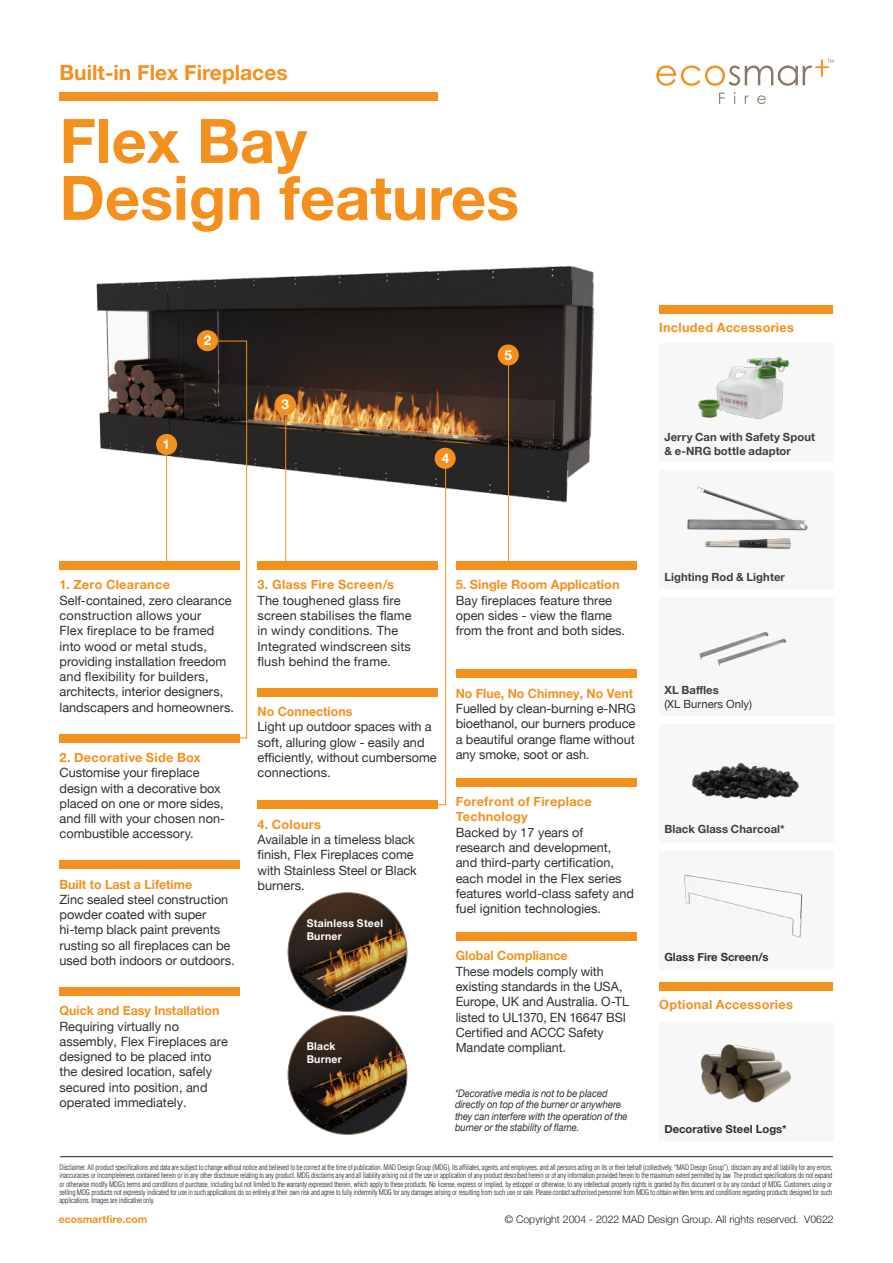
<style>
.page{position:relative;width:893px;height:1263px;background:#fff}
.page>*{position:absolute;margin:0;border:0;box-sizing:border-box;transform-origin:0 0}
.t1{font:700 61.2px/57px "Helvetica Neue";color:#f4901d}
.t2{font:700 21px "Helvetica Neue";color:#f4901d}
.t3{font:700 13.5px "Helvetica Neue";color:#fff}
.t4{font:12.75px/15.3px "Helvetica Neue";color:#312f30}
.t5{font:700 12.75px/15.3px "Helvetica Neue";letter-spacing:.005em;color:#f4901d}
.t6{font:700 11.25px/13.5px "Helvetica Neue";letter-spacing:.01em;color:#3e3e3f}
.t7{font:700 11.25px "Helvetica Neue";color:#312f30}
.t8{font:11.25px "Helvetica Neue";color:#312f30}
.t9{font:700 10.65px/12.9px "Helvetica Neue";letter-spacing:.025em;color:#fff}
.t10{font:italic 10.5px/11.2px "Helvetica Neue";letter-spacing:-.005em;color:#312f30;scale:.9 1}
.t11{font:300 10.5px "Helvetica Neue";color:#231f20}
.t12{font:700 10.5px "Helvetica Neue";color:#f4901d}
.t13{font:300 condensed 7.5px/8.2px "Helvetica";letter-spacing:-.02em;color:#231f20;text-align:justify}
</style>
<div class="page">
<hr style="left:60px;top:1156px;width:773px;height:1px;background:#231f20">
<svg style="left:719px;top:93px;width:6px;height:11px"></svg>
<svg style="left:745px;top:95px;width:4px;height:9px"></svg>
<svg style="left:757px;top:95px;width:9px;height:9px"></svg>
<svg style="left:656px;top:60px;width:177px;height:26px"></svg>
<div style="left:60px;top:92px;width:378px;height:8px;background:#f4901d"></div>
<img style="left:96px;top:266px;width:498px;height:266px">
<hr style="left:166px;top:444px;width:1px;height:121px;background:#f4901d">
<hr style="left:285px;top:410px;width:1px;height:155px;background:#f4901d">
<hr style="left:508px;top:362px;width:1px;height:203px;background:#f4901d">
<svg style="left:406px;top:457px;width:40px;height:348px"></svg>
<div style="left:207px;top:341px;width:40px;height:397px;border:1px solid #f4901d"></div>
<div style="left:659px;top:305px;width:174px;height:8px;background:#f4901d"></div>
<div style="left:659px;top:982px;width:174px;height:8px;background:#f4901d"></div>
<div style="left:659px;top:343px;width:174px;height:118px;background:#f7f7f8"></div>
<img style="left:716px;top:356px;width:73px;height:63px">
<img style="left:698px;top:394px;width:28px;height:24px">
<div style="left:659px;top:470px;width:174px;height:118px;background:#f7f7f8"></div>
<img style="left:705px;top:530px;width:100px;height:20px">
<img style="left:687px;top:487px;width:120px;height:43px">
<div style="left:156px;top:434px;width:21px;height:21px;background:#f4901d;border-radius:50%"></div>
<div style="left:435px;top:448px;width:21px;height:21px;background:#f4901d;border-radius:50%"></div>
<div style="left:197px;top:330px;width:21px;height:21px;background:#f4901d;border-radius:50%"></div>
<div style="left:659px;top:724px;width:174px;height:118px;background:#f7f7f8"></div>
<img style="left:691px;top:762px;width:108px;height:38px">
<div style="left:60px;top:561px;width:180px;height:9px;background:#f4901d"></div>
<div style="left:60px;top:734px;width:180px;height:8px;background:#f4901d"></div>
<div style="left:60px;top:860px;width:180px;height:9px;background:#f4901d"></div>
<div style="left:60px;top:987px;width:180px;height:9px;background:#f4901d"></div>
<div style="left:257px;top:561px;width:181px;height:9px;background:#f4901d"></div>
<div style="left:257px;top:688px;width:181px;height:8px;background:#f4901d"></div>
<div style="left:257px;top:800px;width:181px;height:9px;background:#f4901d"></div>
<img style="left:288px;top:893px;width:119px;height:118px;border-radius:59px">
<img style="left:288px;top:1015px;width:119px;height:119px;border-radius:59px">
<div style="left:456px;top:561px;width:180px;height:9px;background:#f4901d"></div>
<div style="left:456px;top:670px;width:180px;height:8px;background:#f4901d"></div>
<div style="left:456px;top:778px;width:180px;height:8px;background:#f4901d"></div>
<div style="left:456px;top:932px;width:180px;height:9px;background:#f4901d"></div>
<div style="left:275px;top:394px;width:21px;height:21px;background:#f4901d;border-radius:50%"></div>
<div style="left:498px;top:344px;width:21px;height:22px;background:#f4901d;border-radius:50%"></div>
<div style="left:659px;top:597px;width:174px;height:118px;background:#f7f7f8"></div>
<img style="left:718px;top:638px;width:69px;height:28px">
<img style="left:699px;top:631px;width:76px;height:32px">
<div style="left:659px;top:851px;width:174px;height:118px;background:#f7f7f8"></div>
<img style="left:684px;top:874px;width:119px;height:64px">
<div style="left:659px;top:1023px;width:174px;height:118px;background:#f7f7f8"></div>
<img style="left:700px;top:1044px;width:91px;height:59px">
<h2 class="t2" style="left:60px;top:65px;width:230px">Built-in Flex Fireplaces</h2>
<h1 class="t1" style="left:60px;top:114px;width:461px">Flex Bay<br>Design features</h1>
<p class="t3" style="left:204px;top:335px;width:9px">2</p>
<p class="t3" style="left:162px;top:439px;width:9px">1</p>
<p class="t3" style="left:282px;top:399px;width:9px">3</p>
<p class="t3" style="left:442px;top:453px;width:9px">4</p>
<p class="t3" style="left:504px;top:350px;width:9px">5</p>
<p class="t5" style="left:659px;top:320px;width:136px">Included Accessories</p>
<p class="t6" style="left:664px;top:431px;width:152px">Jerry Can with Safety Spout &amp; e-NRG bottle adaptor</p>
<p class="t5" style="left:60px;top:577px;width:112px">1. Zero Clearance</p>
<p class="t4" style="left:60px;top:594px;width:176px">Self-contained, zero clearance construction allows your<br>Flex fireplace to be framed into wood or metal studs, providing installation freedom and flexibility for builders, architects, interior designers, landscapers and homeowners.</p>
<p class="t5" style="left:60px;top:750px;width:143px">2. Decorative Side Box</p>
<p class="t4" style="left:60px;top:766px;width:167px">Customise your fireplace design with a decorative box placed on one or more sides, and fill with your chosen non&shy;combustible accessory.</p>
<p class="t5" style="left:60px;top:877px;width:134px">Built to Last a Lifetime</p>
<p class="t4" style="left:60px;top:893px;width:177px">Zinc sealed steel construction powder coated with super hi-temp black paint prevents rusting so all fireplaces can be used both indoors or outdoors.</p>
<p class="t5" style="left:60px;top:1003px;width:161px">Quick and Easy Installation</p>
<p class="t4" style="left:60px;top:1019px;width:170px">Requiring virtually no assembly, Flex Fireplaces are designed to be placed into the desired location, safely secured into position, and operated immediately.</p>
<p class="t5" style="left:257px;top:577px;width:138px">3. Glass Fire Screen/s</p>
<p class="t4" style="left:257px;top:593px;width:156px">The toughened glass fire screen stabilises the flame in windy conditions. The<br>Integrated windscreen sits flush behind the frame.</p>
<p class="t5" style="left:257px;top:704px;width:96px">No Connections</p>
<p class="t4" style="left:257px;top:720px;width:181px">Light up outdoor spaces with a soft, alluring glow - easily and efficiently, without cumbersome connections.</p>
<p class="t5" style="left:257px;top:817px;width:65px">4. Colours</p>
<p class="t4" style="left:257px;top:832px;width:161px">Available in a timeless black finish, Flex Fireplaces come with Stainless Steel or Black burners.</p>
<p class="t9" style="left:307px;top:917px;width:78px">Stainless Steel<br>Burner</p>
<p class="t9" style="left:307px;top:1040px;width:37px">Black<br>Burner</p>
<p class="t5" style="left:456px;top:577px;width:165px">5. Single Room Application</p>
<p class="t4" style="left:456px;top:593px;width:171px">Bay fireplaces feature three open sides - view the flame from the front and both sides.</p>
<p class="t5" style="left:456px;top:686px;width:179px">No Flue, No Chimney, No Vent</p>
<p class="t4" style="left:456px;top:701px;width:181px;text-align:justify">Fuelled by clean-burning e-NRG bioethanol, our burners produce a beautiful orange flame without any smoke, soot or ash.</p>
<p class="t5" style="left:456px;top:794px;width:138px">Forefront of Fireplace<br>Technology</p>
<p class="t4" style="left:456px;top:825px;width:180px">Backed by 17 years of research and development, and third-party certification, each model in the Flex series features world-class safety and fuel ignition technologies.</p>
<p class="t5" style="left:456px;top:948px;width:113px">Global Compliance</p>
<p class="t4" style="left:456px;top:964px;width:175px">These models comply with existing standards in the USA,<br>Europe, UK and Australia. O-TL listed to UL1370, EN 16647 BSI<br>Certified and ACCC Safety<br>Mandate compliant.</p>
<p class="t10" style="left:455px;top:1089px;width:193px">*Decorative media is not to be placed directly on top of the burner or anywhere they can interfere with the operation of the burner or the stability of flame.</p>
<p class="t6" style="left:664px;top:571px;width:122px">Lighting Rod &amp; Lighter</p>
<p class="t6" style="left:664px;top:684px;width:56px">XL Baffles</p>
<p class="t8" style="left:664px;top:696px;width:89px">(XL Burners Only)</p>
<p class="t6" style="left:664px;top:822px;width:122px">Black Glass Charcoal*</p>
<p class="t7" style="left:664px;top:948px;width:106px">Glass Fire Screen/s</p>
<p class="t5" style="left:659px;top:997px;width:135px">Optional Accessories</p>
<p class="t7" style="left:664px;top:1120px;width:124px">Decorative Steel Logs*</p>
<p class="t13" style="left:60px;top:1164px;width:774px">Disclaimer. All product specifications and data are subject to change without notice and believed to be correct at the time of publication. MAD Design Group (MDG), its affiliates, agents, and employees, and all persons acting on its or their behalf (collectively, “MAD Design Group”), disclaim any and all liability for any errors, inaccuracies or incompleteness contained herein or in any other disclosure relating to any product. MDG disclaims any and all liability arising out of the use or application of any product described herein or of any information provided herein to the maximum extent permitted by law. The product specifications do not expand or otherwise modify MDG’s terms and conditions of purchase, including but not limited to the warranty expressed therein, which apply to these products. No license, express or implied, by estoppel or otherwise, to any intellectual property rights is granted by this document or by any conduct of MDG. Customers using or selling MDG products not expressly indicated for use in such applications do so entirely at their own risk and agree to fully indemnify MDG for any damages arising or resulting from such use or sale. Please contact authorised personnel from MDG to obtain written terms and conditions regarding products designed for such applications. Images are indicative only.</p>
<p class="t12" style="left:59px;top:1211px;width:90px">ecosmartfire.com</p>
<p class="t11" style="left:505px;top:1215px;width:330px">© Copyright 2004 - 2022 MAD Design Group. All rights reserved. V0622</p>
</div>
